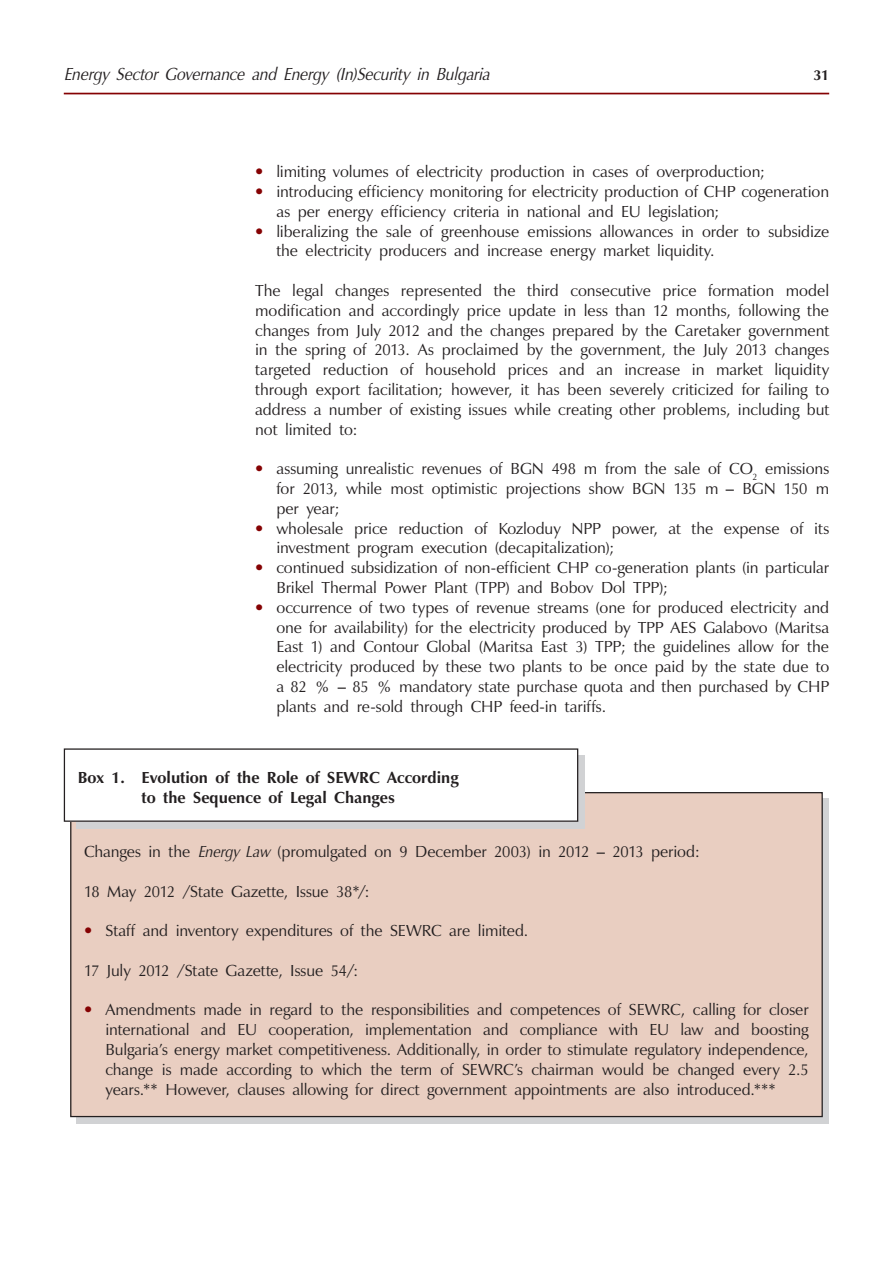
<style>
.page{position:relative;width:893px;height:1263px;background:#fff}
.page>*{position:absolute;margin:0;border:0;box-sizing:border-box;transform-origin:0 0}
.t1{font:italic 18px "Opal CYR";letter-spacing:-.01em;color:#231f20}
.t2{font:16.5px/19.8px "Opal CYR";letter-spacing:-.005em;color:#231f20;text-align:justify}
.t3{font:700 16.5px/19.8px "Opal CYR";color:#231f20;text-align:center}
.t4{font:700 15px "Opal CYR";color:#231f20}
.s1{font-weight:700;color:#850203}
.s2{font-style:italic}
</style>
<div class="page">
<hr style="left:64px;top:93px;width:765px;height:1px;background:#850203">
<svg style="left:77px;top:798px;width:752px;height:325px;background:#b5b6b8"></svg>
<div style="left:71px;top:793px;width:751px;height:323px;background:#e9cec1"></div>
<div style="left:77px;top:755px;width:508px;height:73px;background:#d1d2d4"></div>
<div style="left:64px;top:749px;width:514px;height:72px;background:#fff"></div>
<div style="left:64px;top:748px;width:514px;height:74px;border:1px solid #231f20"></div>
<p class="t1" style="left:64px;top:64px;width:427px">Energy Sector Governance and Energy (In)security in Bulgaria</p>
<p class="t4" style="left:813px;top:67px;width:17px">31</p>
<p class="t2" style="left:255px;top:162px;width:511px"><span class="s1">•</span> limiting volumes of electricity production in cases of overproduction;</p>
<p class="t2" style="left:276px;top:182px;width:554px;text-indent:-21px"><span class="s1">•</span> introducing efficiency monitoring for electricity production of CH P cogeneration as per energy efficiency criteria in national and EU legislation;</p>
<p class="t2" style="left:276px;top:222px;width:554px;text-indent:-21px"><span class="s1">•</span> liberalizing the sale of greenhouse emissions allowances in order to subsidize the electricity producers and increase energy market liquidity.</p>
<p class="t2" style="left:255px;top:281px;width:576px">The legal changes represented the third consecutive price formation model modification and accordingly price update in less than 12 months, following the changes from July 2012 and the changes prepared by the Caretaker government in the spring of 2013. As proclaimed by the government, the July 2013 changes targeted reduction of household prices and an increase in market liquidity through export facilitation; however, it has been severely criticized for failing to address a number of existing issues while creating other problems, including but not limited to:</p>
<p class="t2" style="left:276px;top:459px;width:554px;text-indent:-21px"><span class="s1">•</span> assuming unrealistic revenues of BGN 498 m from the sale of CO<sub>2</sub> emissions for 2013, while most optimistic projections show BGN 135 m – BGN 150 m per year;</p>
<p class="t2" style="left:276px;top:519px;width:554px;text-indent:-21px"><span class="s1">•</span> wholesale price reduction of Kozloduy NPP power, at the expense of its investment program execution (decapitalization);</p>
<p class="t2" style="left:276px;top:558px;width:554px;text-indent:-21px"><span class="s1">•</span> continued subsidization of non-efficient CH P co-generation plants (in particular<br>Brikel Thermal Power Plant (TPP) and Bobov Dol TPP);</p>
<p class="t2" style="left:276px;top:598px;width:554px;text-indent:-21px"><span class="s1">•</span> occurrence of two types of revenue streams (one for produced electricity and one for availability) for the electricity produced by TPP AES Galabovo (Maritsa East 1) and Contour Global (Maritsa East 3) TPP; the guidelines allow for the electricity produced by these two plants to be once paid by the state due to a 82 % – 85 % mandatory state purchase quota and then purchased by CH P plants and re-sold through CH P feed-in tariffs.</p>
<p class="t3" style="left:78px;top:767px;width:382px">Box 1. Evolution of the role of SEWRC according to the sequence of legal changes</p>
<p class="t2" style="left:84px;top:842px;width:617px">Changes in the <span class="s2">Energy Law</span> (promulgated on 9 December 2003) in 2012 – 2013 period:</p>
<p class="t2" style="left:84px;top:882px;width:287px">18 May 2012 /State Gazette, Issue 38*/:</p>
<p class="t2" style="left:84px;top:921px;width:446px"><span class="s1">•</span> Staff and inventory expenditures of the SEWRC are limited.</p>
<p class="t2" style="left:84px;top:961px;width:276px">17 July 2012 /State Gazette, Issue 54/:</p>
<p class="t2" style="left:105px;top:1000px;width:705px;text-indent:-21px"><span class="s1">•</span> Amendments made in regard to the responsibilities and competences of SEWRC, calling for closer international and EU cooperation, implementation and compliance with EU law and boosting Bulgaria’s energy market competitiveness. Additionally, in order to stimulate regulatory independence, change is made according to which the term of SEWRC’s chairman would be changed every 2.5 years.** H owever, clauses allowing for direct government appointments are also introduced.***</p>
</div>
